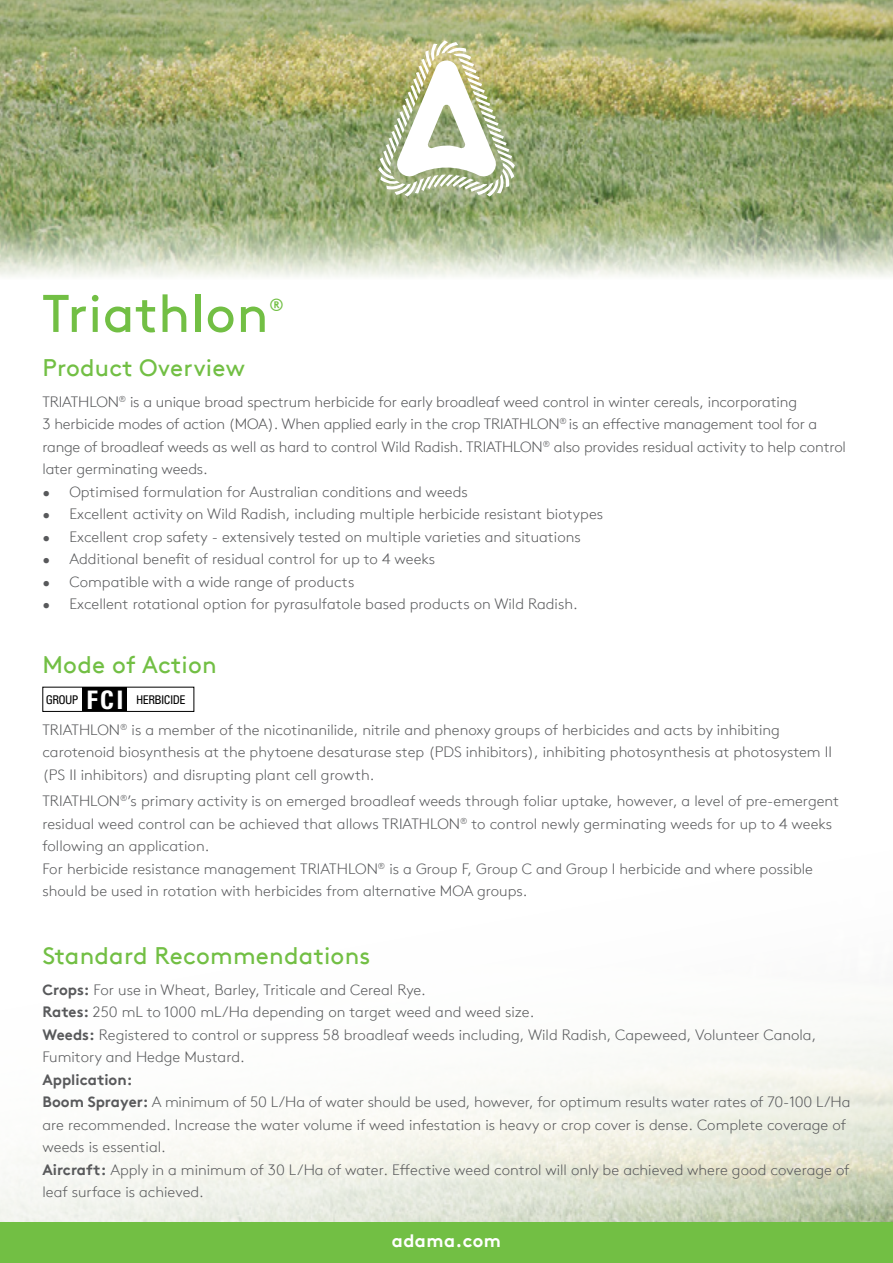
<style>
.page{position:relative;width:893px;height:1263px;background:#fff}
.page>*{position:absolute;margin:0;border:0;box-sizing:border-box;transform-origin:0 0}
.t1{font:52.95px "Brown TT";letter-spacing:.01em;color:#72bf44}
.t2{font:24px "Brown TT";letter-spacing:.01em;color:#72bf44}
.t3{font:700 18px "Brown TT";letter-spacing:.025em;color:#fff}
.t4{font:17.7px "Brown TT";color:#72bf44}
.t5{font:300 15px/22.5px "Brown TT";color:#58595b}
.t6{font:condensed 12px "Univers";letter-spacing:-.05em;color:#000}
.s1{font-weight:700;font-size:25.5px;color:#fff}
.s2{font-weight:700}
</style>
<div class="page">
<img style="left:0;top:1017px;width:893px;height:205px">
<div style="left:0;top:1222px;width:893px;height:41px;background:#72bf44"></div>
<img style="left:0;top:0;width:893px;height:277px">
<svg style="left:378px;top:40px;width:137px;height:156px"></svg>
<div style="left:42px;top:687px;width:152px;height:25px;border:1px solid #000"></div>
<div style="left:82px;top:687px;width:45px;height:24px;background:#000"></div>
<h1 class="t1" style="left:42px;top:283px;width:228px">Triathlon</h1>
<p class="t4" style="left:269px;top:294px;width:16px">®</p>
<h2 class="t2" style="left:42px;top:353px;width:204px">Product Overview</h2>
<p class="t5" style="left:42px;top:391px;width:805px">TRIATHLON<sup>®</sup> is a unique broad spectrum herbicide for early broadleaf weed control in winter cereals, incorporating<br>3 herbicide modes of action (MOA). When applied early in the crop TRIATHLON<sup>®</sup> is an effective management tool for a range of broadleaf weeds as well as hard to control Wild Radish. TRIATHLON<sup>®</sup> also provides residual activity to help control later germinating weeds.</p>
<p class="t5" style="left:42px;top:481px;width:427px">• Optimised formulation for Australian conditions and weeds</p>
<p class="t5" style="left:42px;top:503px;width:562px">• Excellent activity on Wild Radish, including multiple herbicide resistant biotypes</p>
<p class="t5" style="left:42px;top:526px;width:540px">• Excellent crop safety - extensively tested on multiple varieties and situations</p>
<p class="t5" style="left:42px;top:548px;width:394px">• Additional benefit of residual control for up to 4 weeks</p>
<p class="t5" style="left:42px;top:571px;width:313px">• Compatible with a wide range of products</p>
<p class="t5" style="left:42px;top:593px;width:537px">• Excellent rotational option for pyrasulfatole based products on Wild Radish.</p>
<h2 class="t2" style="left:42px;top:650px;width:176px">Mode of Action</h2>
<p class="t6" style="left:46px;top:692px;width:141px">GROUP <span class="s1">FCI</span> HERBICIDE</p>
<p class="t5" style="left:42px;top:718px;width:791px">TRIATHLON<sup>®</sup> is a member of the nicotinanilide, nitrile and phenoxy groups of herbicides and acts by inhibiting carotenoid biosynthesis at the phytoene desaturase step (PDS inhibitors), inhibiting photosynthesis at photosystem II (PS II inhibitors) and disrupting plant cell growth.</p>
<p class="t5" style="left:42px;top:790px;width:798px">TRIATHLON<sup>®</sup>’s primary activity is on emerged broadleaf weeds through foliar uptake, however, a level of pre-emergent residual weed control can be achieved that allows TRIATHLON<sup>®</sup> to control newly germinating weeds for up to 4 weeks following an application.<br>For herbicide resistance management TRIATHLON<sup>®</sup> is a Group F, Group C and Group I herbicide and where possible should be used in rotation with herbicides from alternative MOA groups.</p>
<h2 class="t2" style="left:42px;top:941px;width:330px">Standard Recommendations</h2>
<p class="t5" style="left:42px;top:979px;width:775px"><span class="s2">Crops:</span> For use in Wheat, Barley, Triticale and Cereal Rye.<br><span class="s2">Rates:</span> 250 mL to 1000 mL/Ha depending on target weed and weed size.<br><span class="s2">Weeds:</span> Registered to control or suppress 58 broadleaf weeds including, Wild Radish, Capeweed, Volunteer Canola, Fumitory and Hedge Mustard.</p>
<p class="t5" style="left:42px;top:1069px;width:809px"><span class="s2">Application:<br>Boom Sprayer:</span> A minimum of 50 L/Ha of water should be used, however, for optimum results water rates of 70-100 L/Ha are recommended. Increase the water volume if weed infestation is heavy or crop cover is dense. Complete coverage of weeds is essential.<br><span class="s2">Aircraft:</span> Apply in a minimum of 30 L/Ha of water. Effective weed control will only be achieved where good coverage of leaf surface is achieved.</p>
<p class="t3" style="left:392px;top:1229px;width:111px">adama.com</p>
</div>
